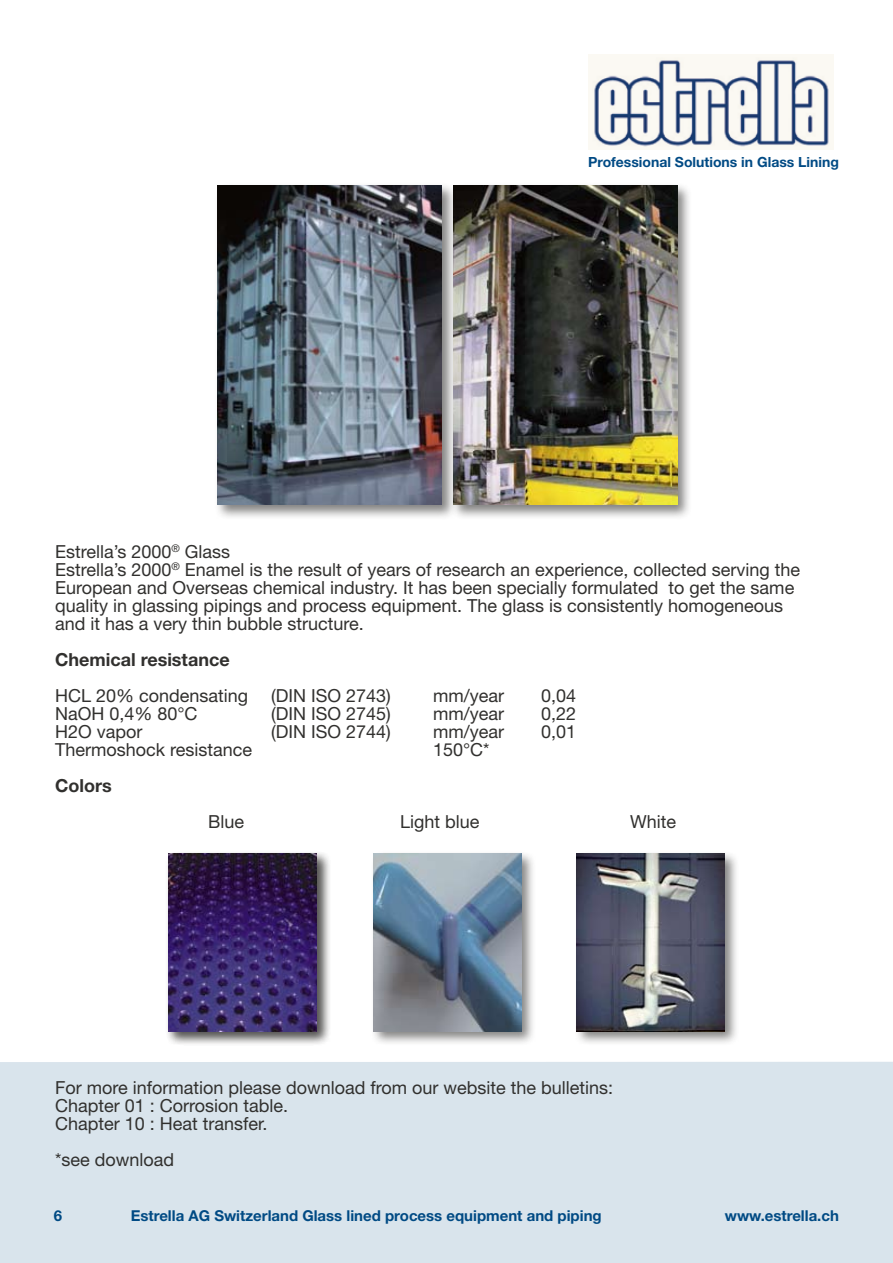
<style>
.page{position:relative;width:893px;height:1263px;background:#fff}
.page>*{position:absolute;margin:0;border:0;box-sizing:border-box;transform-origin:0 0}
.t1{font:18px/18px "Helvetica Neue";color:#31302e}
.t2{font:700 18px "Helvetica Neue";color:#31302e}
.t3{font:700 15px "Helvetica Neue";color:#004a84}
.t4{font:700 13.95px "Helvetica Neue";color:#004a84}
</style>
<div class="page">
<img style="left:589px;top:54px;width:245px;height:95px">
<div style="left:0;top:1062px;width:892px;height:201px;background:#d9e4ec"></div>
<svg style="left:892px;top:1062px;width:1px;height:201px"></svg>
<div style="left:214px;top:182px;width:249px;height:344px;background:#31302e;opacity:.6"></div>
<img style="left:218px;top:185px;width:224px;height:320px">
<div style="left:450px;top:182px;width:248px;height:344px;background:#31302e;opacity:.6"></div>
<img style="left:454px;top:185px;width:223px;height:320px">
<div style="left:165px;top:850px;width:581px;height:203px;background:#31302e;opacity:.6"></div>
<div style="left:165px;top:850px;width:173px;height:203px;background:#31302e;opacity:.6"></div>
<img style="left:169px;top:854px;width:147px;height:177px">
<img style="left:374px;top:854px;width:147px;height:177px">
<img style="left:577px;top:854px;width:147px;height:177px">
<p class="t4" style="left:588px;top:153px;width:252px">Professional Solutions in Glass Lining</p>
<p class="t1" style="left:55px;top:542px;width:747px">Estrella’s 2000<sup>®</sup> Glass<br>Estrella’s 2000<sup>®</sup> Enamel is the result of years of research an experience, collected serving the European and Overseas chemical industry. It has been specially formulated to get the same quality in glassing pipings and process equipment. The glass is consistently homogeneous and it has a very thin bubble structure.</p>
<p class="t2" style="left:55px;top:648px;width:176px">Chemical resistance</p>
<p class="t1" style="left:55px;top:686px;width:195px">HCL 20% condensating</p>
<p class="t1" style="left:271px;top:686px;width:121px">(DIN ISO 2743)</p>
<p class="t1" style="left:433px;top:686px;width:73px">mm/year</p>
<p class="t1" style="left:541px;top:686px;width:37px">0,04</p>
<p class="t1" style="left:55px;top:704px;width:144px">NaOH 0,4% 80°C</p>
<p class="t1" style="left:271px;top:704px;width:121px">(DIN ISO 2745)</p>
<p class="t1" style="left:433px;top:704px;width:73px">mm/year</p>
<p class="t1" style="left:541px;top:704px;width:37px">0,22</p>
<p class="t1" style="left:55px;top:722px;width:89px">H2O vapor</p>
<p class="t1" style="left:271px;top:722px;width:121px">(DIN ISO 2744)</p>
<p class="t1" style="left:433px;top:722px;width:73px">mm/year</p>
<p class="t1" style="left:541px;top:722px;width:37px">0,01</p>
<p class="t1" style="left:55px;top:740px;width:199px">Thermoshock resistance</p>
<p class="t1" style="left:433px;top:740px;width:58px">150°C*</p>
<p class="t2" style="left:55px;top:774px;width:58px">Colors</p>
<p class="t1" style="left:208px;top:812px;width:37px">Blue</p>
<p class="t1" style="left:400px;top:812px;width:81px">Light blue</p>
<p class="t1" style="left:630px;top:812px;width:48px">White</p>
<p class="t1" style="left:55px;top:1079px;width:560px">For more information please download from our website the bulletins:<br>Chapter 01 : Corrosion table.<br>Chapter 10 : Heat transfer.</p>
<p class="t1" style="left:55px;top:1151px;width:120px">*see download</p>
<p class="t3" style="left:54px;top:1206px;width:10px">6</p>
<p class="t3" style="left:131px;top:1206px;width:472px">Estrella AG Switzerland Glass lined process equipment and piping</p>
<p class="t3" style="left:725px;top:1206px;width:116px">www.estrella.ch</p>
</div>
